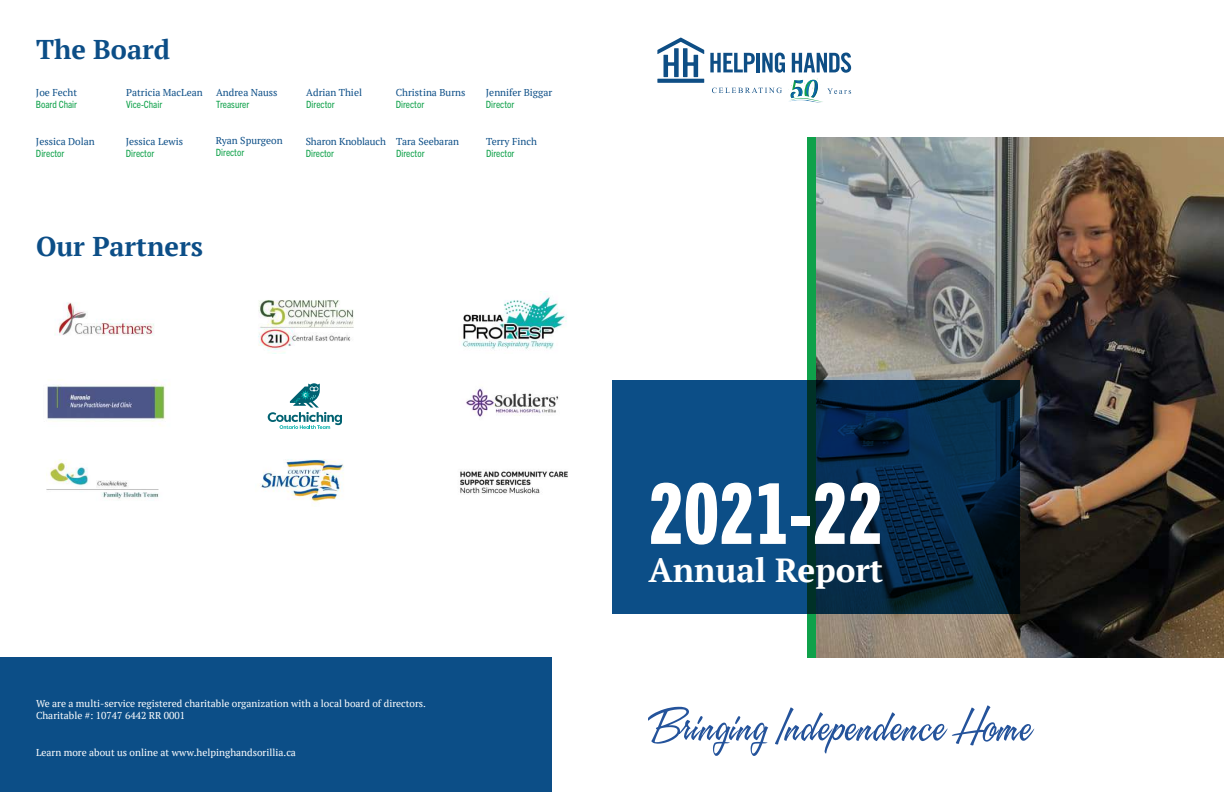
<style>
.page{position:relative;width:1224px;height:792px;background:#fff}
.page>*{position:absolute;margin:0;border:0;box-sizing:border-box;transform-origin:0 0}
.t1{font:84.4px "Trade Gothic Next LT Pro Hv Cm";color:#fff}
.t2{font:700 33.3px "PT Serif";color:#fff}
.t3{font:700 27.1px "PT Serif";color:#0c4e87}
.t4{font:10px/12px "PT Serif";color:#fff}
.t5{font:10px "PT Serif";color:#0c4e87}
.t6{font:condensed 10px "Trade Gothic Next LT Pro";color:#0fa14a}
</style>
<div class="page">
<div style="left:807px;top:137px;width:9px;height:520px;background:#0fa14a"></div>
<svg style="left:657px;top:79px;width:47px;height:4px"></svg>
<svg style="left:657px;top:38px;width:47px;height:39px"></svg>
<svg style="left:710px;top:53px;width:45px;height:19px"></svg>
<hr style="left:756px;top:53px;width:4px;height:19px;background:#0e4e85">
<svg style="left:762px;top:53px;width:23px;height:20px"></svg>
<svg style="left:792px;top:53px;width:59px;height:20px"></svg>
<svg style="left:712px;top:79px;width:139px;height:23px"></svg>
<img style="left:813px;top:81px;width:3px;height:16px">
<img style="left:806px;top:81px;width:7px;height:16px">
<svg style="left:648px;top:705px;width:386px;height:51px"></svg>
<img style="left:816px;top:137px;width:408px;height:520px">
<svg style="left:612px;top:381px;width:408px;height:233px;background:#083962"></svg>
<div style="left:0;top:657px;width:552px;height:135px;background:#0c4e87"></div>
<img style="left:54px;top:302px;width:100px;height:34px">
<img style="left:46px;top:459px;width:113px;height:40px">
<img style="left:258px;top:300px;width:96px;height:53px">
<img style="left:460px;top:470px;width:108px;height:24px">
<img style="left:47px;top:380px;width:123px;height:47px">
<img style="left:466px;top:388px;width:93px;height:29px">
<img style="left:462px;top:293px;width:105px;height:57px">
<img style="left:260px;top:459px;width:84px;height:47px">
<svg style="left:268px;top:383px;width:74px;height:46px"></svg>
<h3 class="t3" style="left:36px;top:38px;width:136px">The Board</h3>
<p class="t5" style="left:36px;top:89px;width:43px">Joe Fecht</p>
<p class="t6" style="left:36px;top:101px;width:43px">Board Chair</p>
<p class="t5" style="left:126px;top:88px;width:78px">Patricia MacLean</p>
<p class="t6" style="left:126px;top:101px;width:38px">Vice-Chair</p>
<p class="t5" style="left:216px;top:89px;width:63px">Andrea Nauss</p>
<p class="t6" style="left:216px;top:101px;width:35px">Treasurer</p>
<p class="t5" style="left:306px;top:89px;width:57px">Adrian Thiel</p>
<p class="t6" style="left:306px;top:101px;width:30px">Director</p>
<p class="t5" style="left:396px;top:89px;width:71px">Christina Burns</p>
<p class="t6" style="left:396px;top:101px;width:30px">Director</p>
<p class="t5" style="left:486px;top:89px;width:68px">Jennifer Biggar</p>
<p class="t6" style="left:486px;top:101px;width:30px">Director</p>
<p class="t5" style="left:36px;top:137px;width:60px">Jessica Dolan</p>
<p class="t6" style="left:36px;top:150px;width:30px">Director</p>
<p class="t5" style="left:126px;top:137px;width:59px">Jessica Lewis</p>
<p class="t6" style="left:126px;top:149px;width:30px">Director</p>
<p class="t5" style="left:216px;top:137px;width:68px">Ryan Spurgeon</p>
<p class="t6" style="left:216px;top:149px;width:30px">Director</p>
<p class="t5" style="left:306px;top:137px;width:82px">Sharon Knoblauch</p>
<p class="t6" style="left:306px;top:150px;width:30px">Director</p>
<p class="t5" style="left:396px;top:137px;width:65px">Tara Seebaran</p>
<p class="t6" style="left:396px;top:150px;width:30px">Director</p>
<p class="t5" style="left:486px;top:137px;width:52px">Terry Finch</p>
<p class="t6" style="left:486px;top:150px;width:30px">Director</p>
<h3 class="t3" style="left:36px;top:235px;width:169px">Our Partners</h3>
<h1 class="t1" style="left:648px;top:483px;width:236px">2021-22</h1>
<h2 class="t2" style="left:648px;top:557px;width:236px">Annual Report</h2>
<p class="t4" style="left:36px;top:698px;width:392px">We are a multi-service registered charitable organization with a local board of directors.<br>Charitable #: 10747 6442 RR 0001</p>
<p class="t4" style="left:36px;top:747px;width:262px">Learn more about us online at www.helpinghandsorillia.ca</p>
</div>
